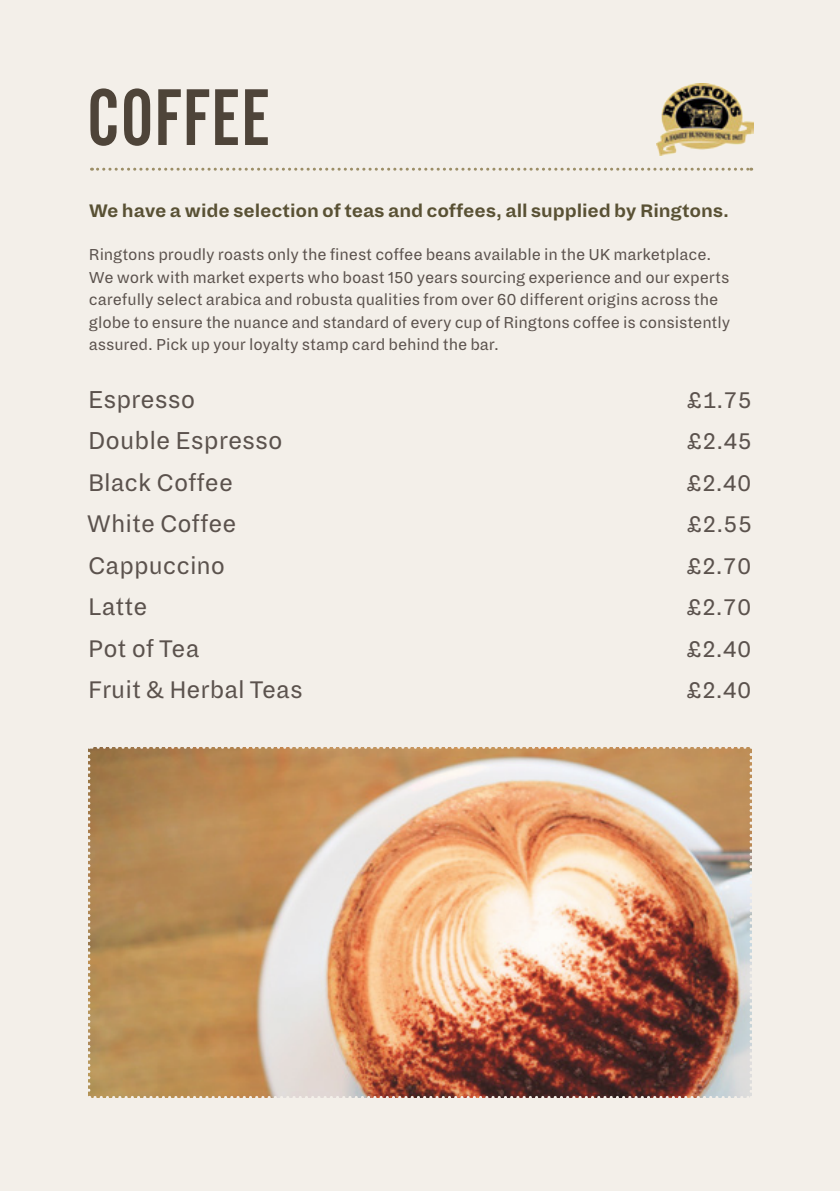
<style>
.page{position:relative;width:840px;height:1191px;background:#fff}
.page>*{position:absolute;margin:0;border:0;box-sizing:border-box;transform-origin:0 0}
.t1{font:83.6px "Alternate Gothic Number Two";letter-spacing:.01em;color:#4e4439}
.t2{font:27px "Dia";color:#5b524d}
.t3{font:26.4px "Dia";color:#5b524d}
.t4{font:25px "Dia";letter-spacing:-.02em;color:#5b524d}
.t5{font:700 20px "Dia";letter-spacing:-.005em;color:#595134}
.t6{font:17.6px/22.6px "Dia";letter-spacing:-.005em;color:#5b524d}
</style>
<div class="page">
<div style="left:0;top:0;width:839px;height:1191px;background:#f3efe9"></div>
<svg style="left:91px;top:168px;width:660px;height:3px"></svg>
<img style="left:656px;top:84px;width:97px;height:71px">
<img style="left:88px;top:747px;width:664px;height:351px">
<h1 class="t1" style="left:87px;top:75px;width:185px">COFFEE</h1>
<p class="t5" style="left:89px;top:199px;width:641px">We have a wide selection of teas and coffees, all supplied by Ringtons.</p>
<p class="t6" style="left:89px;top:243px;width:642px">Ringtons proudly roasts only the finest coffee beans available in the UK marketplace.<br>We work with market experts who boast 150 years sourcing experience and our experts carefully select arabica and robusta qualities from over 60 different origins across the globe to ensure the nuance and standard of every cup of Ringtons coffee is consistently assured. Pick up your loyalty stamp card behind the bar.</p>
<h2 class="t2" style="left:88px;top:384px;width:108px">Espresso</h2>
<h3 class="t4" style="left:686px;top:386px;width:67px">£1.75</h3>
<h2 class="t2" style="left:88px;top:426px;width:196px">Double Espresso</h2>
<h3 class="t4" style="left:686px;top:427px;width:67px">£2.45</h3>
<h3 class="t3" style="left:88px;top:468px;width:146px">Black Coffee</h3>
<h3 class="t4" style="left:686px;top:469px;width:67px">£2.40</h3>
<h3 class="t3" style="left:87px;top:509px;width:151px">White Coffee</h3>
<h3 class="t4" style="left:686px;top:510px;width:67px">£2.55</h3>
<h3 class="t3" style="left:88px;top:551px;width:139px">Cappuccino</h3>
<h3 class="t4" style="left:686px;top:552px;width:67px">£2.70</h3>
<h3 class="t3" style="left:88px;top:592px;width:61px">Latte</h3>
<h3 class="t4" style="left:686px;top:593px;width:67px">£2.70</h3>
<h3 class="t3" style="left:88px;top:634px;width:113px">Pot of Tea</h3>
<h3 class="t4" style="left:686px;top:635px;width:67px">£2.40</h3>
<h3 class="t3" style="left:88px;top:675px;width:216px">Fruit &amp; Herbal Teas</h3>
<h3 class="t4" style="left:686px;top:676px;width:67px">£2.40</h3>
</div>
